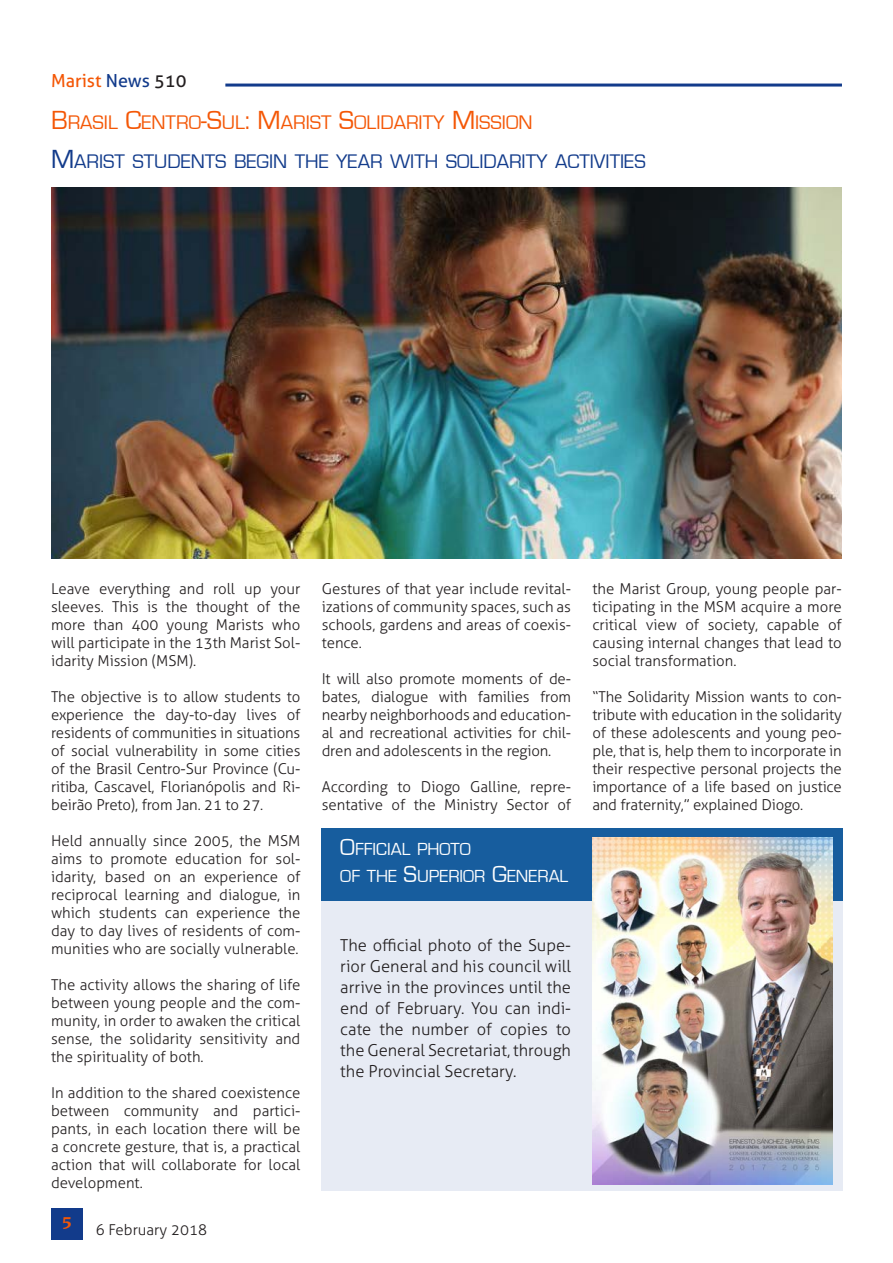
<style>
.page{position:relative;width:893px;height:1263px;background:#fff}
.page>*{position:absolute;margin:0;border:0;box-sizing:border-box;transform-origin:0 0}
.Titolo{font:20.25px "Eurostile";color:#123b8b}
.Titolo-2{font:20.25px "Eurostile";color:#f45706}
.TitoloBox{font:18px "Eurostile";color:#fff}
.t1{font:18px "Aller";color:#f45706}
.t2{font:700 18px "Novarese IT Cby BT";color:#f45706}
.Testo_sinEspacio{font:300 16.5px/21px "Aller";color:#231f20;text-align:justify}
.Testo_sinEspacio-2{font:300 15px/18px "Aller";color:#231f20;text-align:justify}
.s1{color:#123b8b}
.s2{color:#231f20}
.s3{font-size:27px}
.s4{font-size:24px}
</style>
<div class="page">
<hr style="left:225px;top:84px;width:617px;height:3px;background:#123b8b">
<div style="left:51px;top:1208px;width:32px;height:31px;background:#123b8b"></div>
<img style="left:52px;top:188px;width:790px;height:370px">
<div style="left:322px;top:864px;width:521px;height:327px;background:#e7ebf4"></div>
<div style="left:322px;top:828px;width:521px;height:72px;background:#175d9e"></div>
<img style="left:592px;top:837px;width:240px;height:348px">
<p class="t1" style="left:51px;top:69px;width:137px">Marist <span class="s1">News</span> <span class="s2">510</span></p>
<p class="Titolo-2" style="left:51px;top:111px;width:483px"><span class="s3">B</span>RASIL <span class="s3">C</span>ENTRO<span class="s3">-S</span>UL<span class="s3">: M</span>ARIST <span class="s3">S</span>OLIDARITY <span class="s3">M</span> ISSION</p>
<p class="Titolo" style="left:51px;top:151px;width:596px"><span class="s3">M</span>ARIST STUDENTS BEGIN THE YEAR WITH SOLIDARITY ACTIVITIES</p>
<p class="Testo_sinEspacio-2" style="left:51px;top:580px;width:251px">Leave everything and roll up your sleeves. This is the thought of the more than 400 young Marists who will participate in the 13th Marist Sol&shy;idarity Mission (MSM).</p>
<p class="Testo_sinEspacio-2" style="left:51px;top:688px;width:251px">The objective is to allow students to experience the day-to-day lives of residents of communities in situations of social vulnerability in some cities of the Brasil Centro-Sur Province (Cu&shy;ritiba, Cascavel, Florianópolis and Ri&shy;beirão Preto), from Jan. 21 to 27.</p>
<p class="Testo_sinEspacio-2" style="left:51px;top:832px;width:251px">Held annually since 2005, the MSM aims to promote education for sol&shy;idarity, based on an experience of reciprocal learning and dialogue, in which students can experience the day to day lives of residents of com&shy;munities who are socially vulnerable.</p>
<p class="Testo_sinEspacio-2" style="left:51px;top:976px;width:251px">The activity allows the sharing of life between young people and the com&shy;munity, in order to awaken the critical sense, the solidarity sensitivity and the spirituality of both.</p>
<p class="Testo_sinEspacio-2" style="left:51px;top:1084px;width:251px">In addition to the shared coexistence between community and partici&shy;pants, in each location there will be a concrete gesture, that is, a practical action that will collaborate for local development.</p>
<p class="t2" style="left:62px;top:1212px;width:12px">5</p>
<p class="Testo_sinEspacio-2" style="left:96px;top:1220px;width:113px">6 February 2018</p>
<p class="Testo_sinEspacio-2" style="left:322px;top:580px;width:251px">Gestures of that year include revital&shy;izations of community spaces, such as schools, gardens and areas of coexis&shy;tence.</p>
<p class="Testo_sinEspacio-2" style="left:322px;top:670px;width:251px">It will also promote moments of de&shy;bates, dialogue with families from nearby neighborhoods and education&shy;al and recreational activities for chil&shy;dren and adolescents in the region.</p>
<p class="Testo_sinEspacio-2" style="left:322px;top:778px;width:251px">According to Diogo Galline, repre&shy;sentative of the Ministry Sector of</p>
<p class="TitoloBox" style="left:340px;top:839px;width:132px"><span class="s4">O</span>FFICIAL PHOTO</p>
<p class="TitoloBox" style="left:340px;top:866px;width:229px">OF THE <span class="s4">S</span>UPERIOR <span class="s4">G</span>ENERAL</p>
<p class="Testo_sinEspacio" style="left:340px;top:935px;width:232px">The official photo of the Supe&shy;rior General and his council will arrive in the provinces until the end of February. You can indi&shy;cate the number of copies to the General Secretariat, through the Provincial Secretary.</p>
<p class="Testo_sinEspacio-2" style="left:592px;top:580px;width:251px">the Marist Group, young people par&shy;ticipating in the MSM acquire a more critical view of society, capable of causing internal changes that lead to social transformation.</p>
<p class="Testo_sinEspacio-2" style="left:592px;top:688px;width:251px">“The Solidarity Mission wants to con&shy;tribute with education in the solidarity of these adolescents and young peo&shy;ple, that is, help them to incorporate in their respective personal projects the importance of a life based on justice and fraternity,” explained Diogo.</p>
</div>
